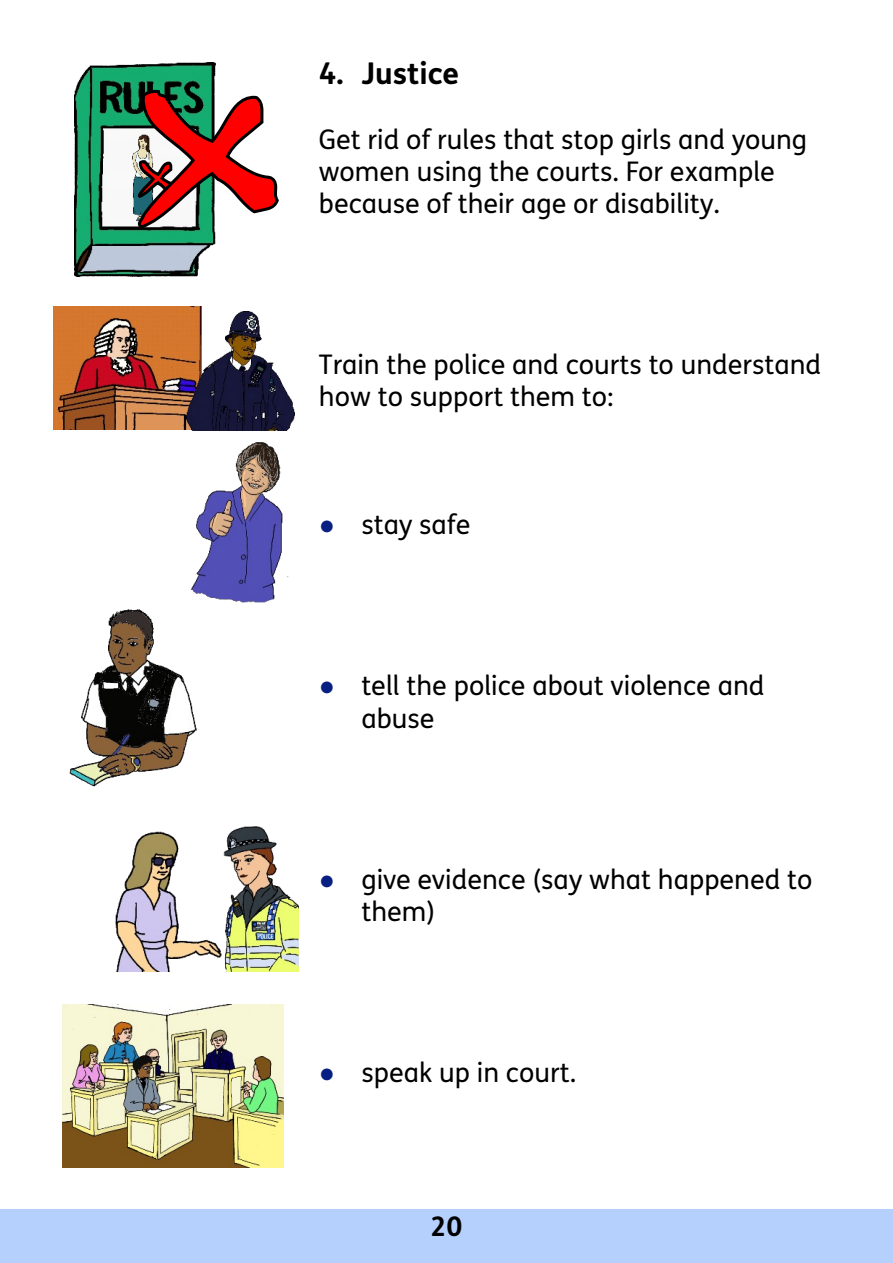
<style>
.page{position:relative;width:893px;height:1263px;background:#fff}
.page>*{position:absolute;margin:0;border:0;box-sizing:border-box;transform-origin:0 0}
.t1{font:700 30px "FS Me";color:#000}
.t2{font:27px/32.1px "FS Me";color:#000}
.t3{font:700 27px "FS Me";color:#000}
.s1{font-family:"Times New Roman";color:#071f83}
</style>
<div class="page">
<div style="left:0;top:1209px;width:893px;height:54px;background:#b5d0fd"></div>
<img style="left:54px;top:306px;width:148px;height:123px">
<img style="left:187px;top:312px;width:108px;height:118px">
<img style="left:74px;top:62px;width:141px;height:214px">
<img style="left:131px;top:134px;width:5px;height:90px">
<svg style="left:136px;top:88px;width:143px;height:142px"></svg>
<img style="left:69px;top:609px;width:128px;height:178px">
<img style="left:190px;top:442px;width:99px;height:161px">
<img style="left:63px;top:1004px;width:221px;height:164px">
<img style="left:116px;top:826px;width:182px;height:146px">
<p class="t1" style="left:319px;top:62px;width:142px">4. Justice</p>
<p class="t2" style="left:319px;top:126px;width:490px">Get rid of rules that stop girls and young women using the courts. For example because of their age or disability.</p>
<p class="t2" style="left:319px;top:351px;width:504px">Train the police and courts to understand how to support them to:</p>
<p class="t2" style="left:319px;top:512px;width:153px"><span class="s1">●</span> stay safe</p>
<p class="t2" style="left:361px;top:672px;width:404px;line-height:32.5px;text-indent:-43px"><span class="s1">●</span> tell the police about violence and abuse</p>
<p class="t2" style="left:361px;top:865px;width:452px;line-height:32.5px;text-indent:-43px"><span class="s1">●</span> give evidence (say what happened to them)</p>
<p class="t2" style="left:319px;top:1059px;width:259px"><span class="s1">●</span> speak up in court.</p>
<p class="t3" style="left:431px;top:1216px;width:33px">20</p>
</div>
